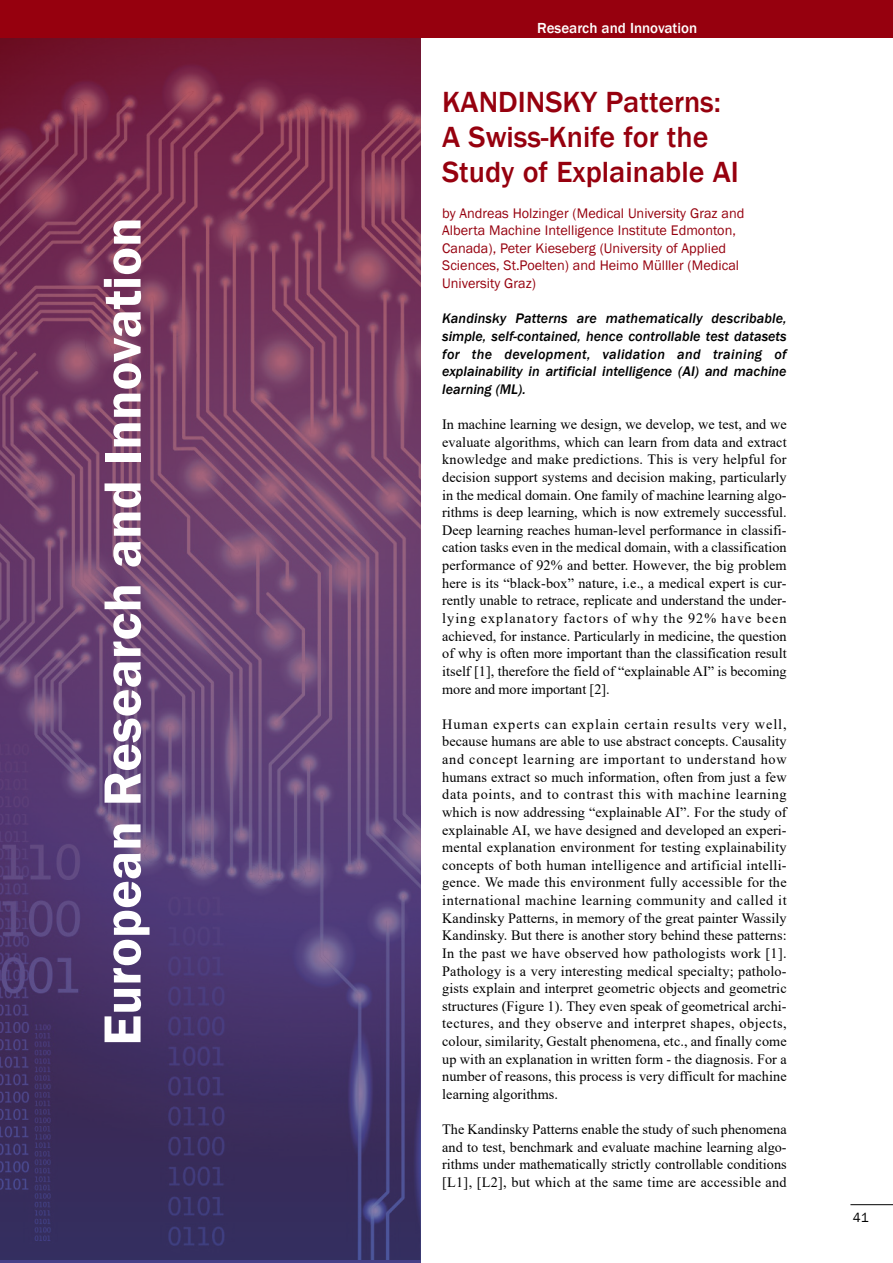
<style>
.page{position:relative;width:893px;height:1263px;background:#fff}
.page>*{position:absolute;margin:0;border:0;box-sizing:border-box;transform-origin:0 0}
.t1{font:600 54px "Franklin Gothic";color:#fff}
.t2{font:500 30px/35.2px "Franklin Gothic";color:#96000e}
.t3{font:500 15px "Franklin Gothic";color:#fff}
.t4{font:14.25px/17.5px "Times New Roman";letter-spacing:.005em;color:#000;text-align:justify}
.t5{font:italic 500 14.25px/17.5px "Franklin Gothic";color:#000;text-align:justify}
.t6{font:14.25px/17.5px "Franklin Gothic";color:#96000e}
.t7{font:13.5px "Franklin Gothic";color:#000}
</style>
<div class="page">
<hr style="left:850px;top:1204px;width:43px;height:1px;background:#000">
<img style="left:0;top:38px;width:421px;height:1221px">
<div style="left:0;top:0;width:893px;height:38px;background:#96000e"></div>
<h1 class="t1" style="left:91px;top:1046px;width:830px;rotate:-90deg">European Research and Innovation</h1>
<p class="t3" style="left:537px;top:20px;width:161px">Research and Innovation</p>
<h2 class="t2" style="left:442px;top:84px;width:298px">KANdINSKY Patterns:<br>A Swiss-Knife for the<br>Study of Explainable AI</h2>
<p class="t6" style="left:442px;top:204px;width:304px">by Andreas Holzinger (Medical University Graz and Alberta Machine Intelligence Institute Edmonton, Canada), Peter Kieseberg (University of Applied Sciences, St.Poelten) and Heimo Mülller (Medical University Graz)</p>
<p class="t5" style="left:442px;top:310px;width:346px">Kandinsky Patterns are mathematically describable, simple, self-contained, hence controllable test datasets for the development, validation and training of explainability in artificial intelligence (AI) and machine learning (ML).</p>
<p class="t4" style="left:442px;top:415px;width:346px">In machine learning we design, we develop, we test, and we evaluate algorithms, which can learn from data and extract knowledge and make predictions. This is very helpful for decision support systems and decision making, particularly in the medical domain. One family of machine learning algo&shy;rithms is deep learning, which is now extremely successful.<br>Deep learning reaches human-level performance in classifi&shy;cation tasks even in the medical domain, with a classification performance of 92% and better. However, the big problem here is its “black-box” nature, i.e., a medical expert is cur&shy;rently unable to retrace, replicate and understand the under&shy;lying explanatory factors of why the 92% have been achieved, for instance. Particularly in medicine, the question of why is often more important than the classification result itself [1], therefore the field of “explainable AI” is becoming more and more important [2].</p>
<p class="t4" style="left:442px;top:715px;width:346px">Human experts can explain certain results very well, because humans are able to use abstract concepts. Causality and concept learning are important to understand how humans extract so much information, often from just a few data points, and to contrast this with machine learning which is now addressing “explainable AI”. For the study of explainable AI, we have designed and developed an experi&shy;mental explanation environment for testing explainability concepts of both human intelligence and artificial intelli&shy;gence. We made this environment fully accessible for the international machine learning community and called it Kandinsky Patterns, in memory of the great painter Wassily Kandinsky. But there is another story behind these patterns:<br>In the past we have observed how pathologists work [1].<br>Pathology is a very interesting medical specialty; patholo&shy;gists explain and interpret geometric objects and geometric structures (Figure 1). They even speak of geometrical archi&shy;tectures, and they observe and interpret shapes, objects, colour, similarity, Gestalt phenomena, etc., and finally come up with an explanation in written form - the diagnosis. For a number of reasons, this process is very difficult for machine learning algorithms.</p>
<p class="t4" style="left:442px;top:1120px;width:346px">The Kandinsky Patterns enable the study of such phenomena and to test, benchmark and evaluate machine learning algo&shy;rithms under mathematically strictly controllable conditions [L1], [L2], but which at the same time are accessible and</p>
<p class="t7" style="left:853px;top:1210px;width:17px">41</p>
</div>
